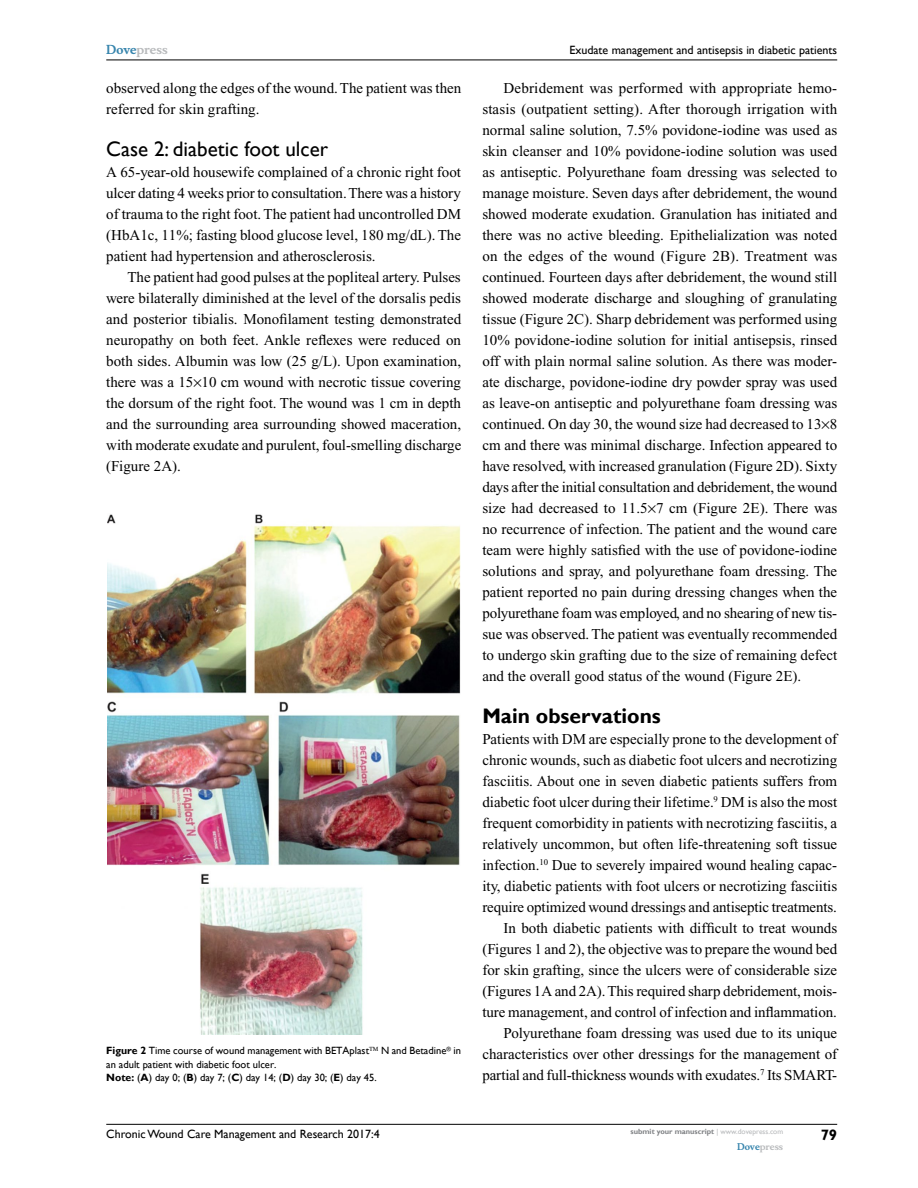
<style>
.page{position:relative;width:918px;height:1188px;background:#fff}
.page>*{position:absolute;margin:0;border:0;box-sizing:border-box;transform-origin:0 0}
.t1{font:21px "Gill Sans";color:#000}
.t2{font:700 21px "Gill Sans";color:#000}
.t3{font:15px/21px "Times New Roman";color:#000;text-align:justify}
.t4{font:700 15px "Gill Sans";color:#000}
.t5{font:12px "Gill Sans";color:#000}
.t6{font:700 12px "Musee";color:#b8babc}
.t7{font:10.5px/13.5px "Gill Sans";color:#000}
.t8{font:700 9px "Musee";color:#b8babc}
.t9{font:700 7.5px "Gill Sans";color:#808285}
.s1{color:#3785ad}
.s2{font-weight:700}
.s3{font-weight:400;color:#b8babc}
</style>
<div class="page">
<hr style="left:106px;top:1124px;width:731px;height:1px;background:#000">
<hr style="left:106px;top:60px;width:731px;height:1px;background:#000">
<img style="left:107px;top:514px;width:353px;height:520px">
<p class="t6" style="left:106px;top:43px;width:63px"><span class="s1">Dove</span>press</p>
<p class="t3" style="left:106px;top:77px;width:357px">observed along the edges of the wound. The patient was then referred for skin grafting.</p>
<h1 class="t1" style="left:106px;top:136px;width:223px">Case 2: diabetic foot ulcer</h1>
<p class="t3" style="left:106px;top:161px;width:356px">A 65-year-old housewife complained of a chronic right foot ulcer dating 4 weeks prior to consultation. There was a history of trauma to the right foot. The patient had uncontrolled DM (HbA1c, 11%; fasting blood glucose level, 180 mg/dL). The patient had hypertension and atherosclerosis.</p>
<p class="t3" style="left:106px;top:266px;width:357px;text-indent:21px">The patient had good pulses at the popliteal artery. Pulses were bilaterally diminished at the level of the dorsalis pedis and posterior tibialis. Monofilament testing demonstrated neuropathy on both feet. Ankle reflexes were reduced on both sides. Albumin was low (25 g/L). Upon examination, there was a 15 10 cm wound with necrotic tissue covering the dorsum of the right foot. The wound was 1 cm in depth and the surrounding area surrounding showed maceration, with moderate exudate and purulent, foul-smelling discharge (Figure 2A).</p>
<p class="t7" style="left:106px;top:1044px;width:356px"><span class="s2">Figure 2</span> Time course of wound management with BETAplast N and Betadine<sup>®</sup> in an adult patient with diabetic foot ulcer.<br><span class="s2">Note:</span> (<span class="s2">A</span>) day 0; (<span class="s2">B</span>) day 7; (<span class="s2">C</span>) day 14; (<span class="s2">D</span>) day 30; (<span class="s2">E</span>) day 45.</p>
<p class="t5" style="left:569px;top:43px;width:269px">Exudate management and antisepsis in diabetic patients</p>
<p class="t3" style="left:482px;top:77px;width:357px;text-indent:21px">Debridement was performed with appropriate hemo&shy;stasis (outpatient setting). After thorough irrigation with normal saline solution, 7.5% povidone-iodine was used as skin cleanser and 10% povidone-iodine solution was used as antiseptic. Polyurethane foam dressing was selected to manage moisture. Seven days after debridement, the wound showed moderate exudation. Granulation has initiated and there was no active bleeding. Epithelialization was noted on the edges of the wound (Figure 2B). Treatment was continued. Fourteen days after debridement, the wound still showed moderate discharge and sloughing of granulating tissue (Figure 2C). Sharp debridement was performed using 10% povidone-iodine solution for initial antisepsis, rinsed off with plain normal saline solution. As there was moder&shy;ate discharge, povidone-iodine dry powder spray was used as leave-on antiseptic and polyurethane foam dressing was continued. On day 30, the wound size had decreased to 13 8 cm and there was minimal discharge. Infection appeared to have resolved, with increased granulation (Figure 2D). Sixty days after the initial consultation and debridement, the wound size had decreased to 11.5 7 cm (Figure 2E). There was no recurrence of infection. The patient and the wound care team were highly satisfied with the use of povidone-iodine solutions and spray, and polyurethane foam dressing. The patient reported no pain during dressing changes when the polyurethane foam was employed, and no shearing of new tis&shy;sue was observed. The patient was eventually recommended to undergo skin grafting due to the size of remaining defect and the overall good status of the wound (Figure 2E).</p>
<h1 class="t2" style="left:482px;top:703px;width:180px">Main observations</h1>
<p class="t3" style="left:482px;top:728px;width:356px;text-align:right">Patients with DM are especially prone to the development of chronic wounds, such as diabetic foot ulcers and necrotizing fasciitis. About one in seven diabetic patients suffers from diabetic foot ulcer during their lifetime.<sup>9</sup> DM is also the most frequent comorbidity in patients with necrotizing fasciitis, a relatively uncommon, but often life-threatening soft tissue infection.<sup>10</sup> Due to severely impaired wound healing capac&shy;ity, diabetic patients with foot ulcers or necrotizing fasciitis require optimized wound dressings and antiseptic treatments.<br>In both diabetic patients with difficult to treat wounds (Figures 1 and 2), the objective was to prepare the wound bed for skin grafting, since the ulcers were of considerable size (Figures 1A and 2A). This required sharp debridement, mois&shy;ture management, and control of infection and inflammation.<br>Polyurethane foam dressing was used due to its unique characteristics over other dressings for the management of partial and full-thickness wounds with exudates.<sup>7</sup> Its SMART-</p>
<p class="t5" style="left:106px;top:1127px;width:275px">Chronic Wound Care Management and Research 2017:4</p>
<p class="t9" style="left:631px;top:1127px;width:154px">submit your manuscript <span class="s3">| www.dovepress.com</span></p>
<p class="t8" style="left:737px;top:1141px;width:48px"><span class="s1">Dove</span>press</p>
<p class="t4" style="left:821px;top:1126px;width:18px">79</p>
</div>
